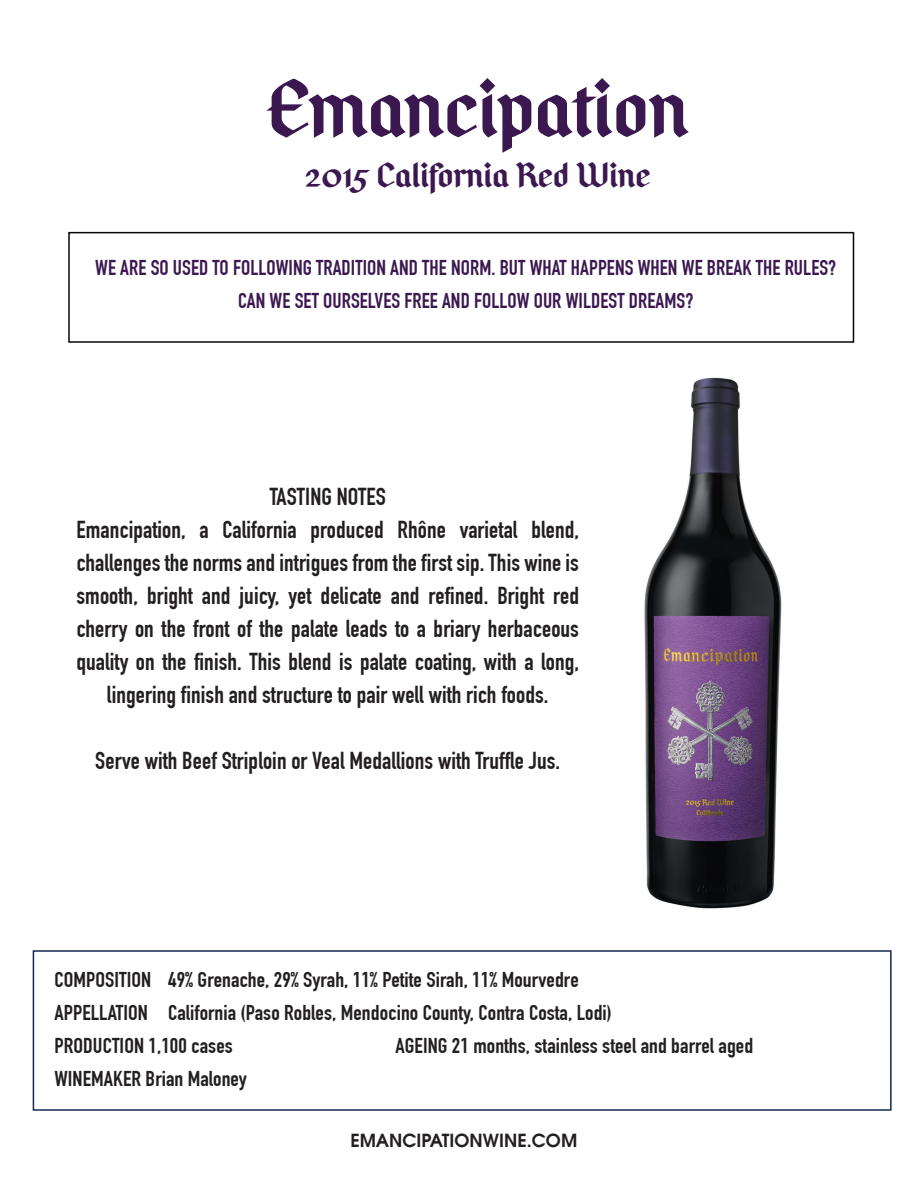
<style>
.page{position:relative;width:918px;height:1188px;background:#fff}
.page>*{position:absolute;margin:0;border:0;box-sizing:border-box;transform-origin:0 0}
.t1{font:700 73.5px "Pfeffer Simpelgotisch";color:#3c1851}
.t2{font:700 31.5px "Pfeffer Simpelgotisch";color:#3c1851}
.t3{font:700 24px/33px "DIN Condensed";letter-spacing:.005em;color:#231f20;text-align:center}
.t4{font:700 21px/33px "DIN Condensed";letter-spacing:.005em;color:#231f20;scale:1.08 1}
.t5{font:700 21px/33px "DIN Condensed";letter-spacing:.005em;color:#3c1851;text-align:center}
.t6{font:600 18px "Avant Garde";color:#231f20}
</style>
<div class="page">
<div style="left:68px;top:232px;width:786px;height:111px;border:2px solid #060708"></div>
<div style="left:33px;top:950px;width:859px;height:161px;border:2px solid #122a4e"></div>
<img style="left:644px;top:377px;width:138px;height:532px">
<h1 class="t1" style="left:268px;top:59px;width:422px">Emancipation</h1>
<h2 class="t2" style="left:305px;top:154px;width:347px">2015 California Red Wine</h2>
<p class="t5" style="left:95px;top:251px;width:743px">WE ARE SO USED TO FOLLOWING TRADITION AND THE NORM. BUT WHAT HAPPENS WHEN WE BREAK THE RULES?<br>CAN WE SET OURSELVES FREE AND FOLLOW OUR WILDEST DREAMS?</p>
<p class="t3" style="left:76px;top:480px;width:504px">TASTING NOTES<br>Emancipation, a California produced Rhône varietal blend, challenges the norms and intrigues from the first sip. This wine is smooth, bright and juicy, yet delicate and refined. Bright red cherry on the front of the palate leads to a briary herbaceous quality on the finish. This blend is palate coating, with a long, lingering finish and structure to pair well with rich foods.</p>
<p class="t3" style="left:95px;top:744px;width:466px">Serve with Beef Striploin or Veal Medallions with Truffle Jus.</p>
<p class="t4" style="left:54px;top:963px;width:518px">COMPOSITION 49% Grenache, 29% Syrah, 11% Petite Sirah, 11% Mourvedre<br>APPELLATION California (Paso Robles, Mendocino County, Contra Costa, Lodi)<br>PRODUCTION 1,100 cases</p>
<p class="t4" style="left:395px;top:1029px;width:333px">AGEING 21 months, stainless steel and barrel aged</p>
<p class="t4" style="left:54px;top:1062px;width:180px">WINEMAKER Brian Maloney</p>
<p class="t6" style="left:350px;top:1129px;width:228px">EMANCIPATIONWINE.COM</p>
</div>
